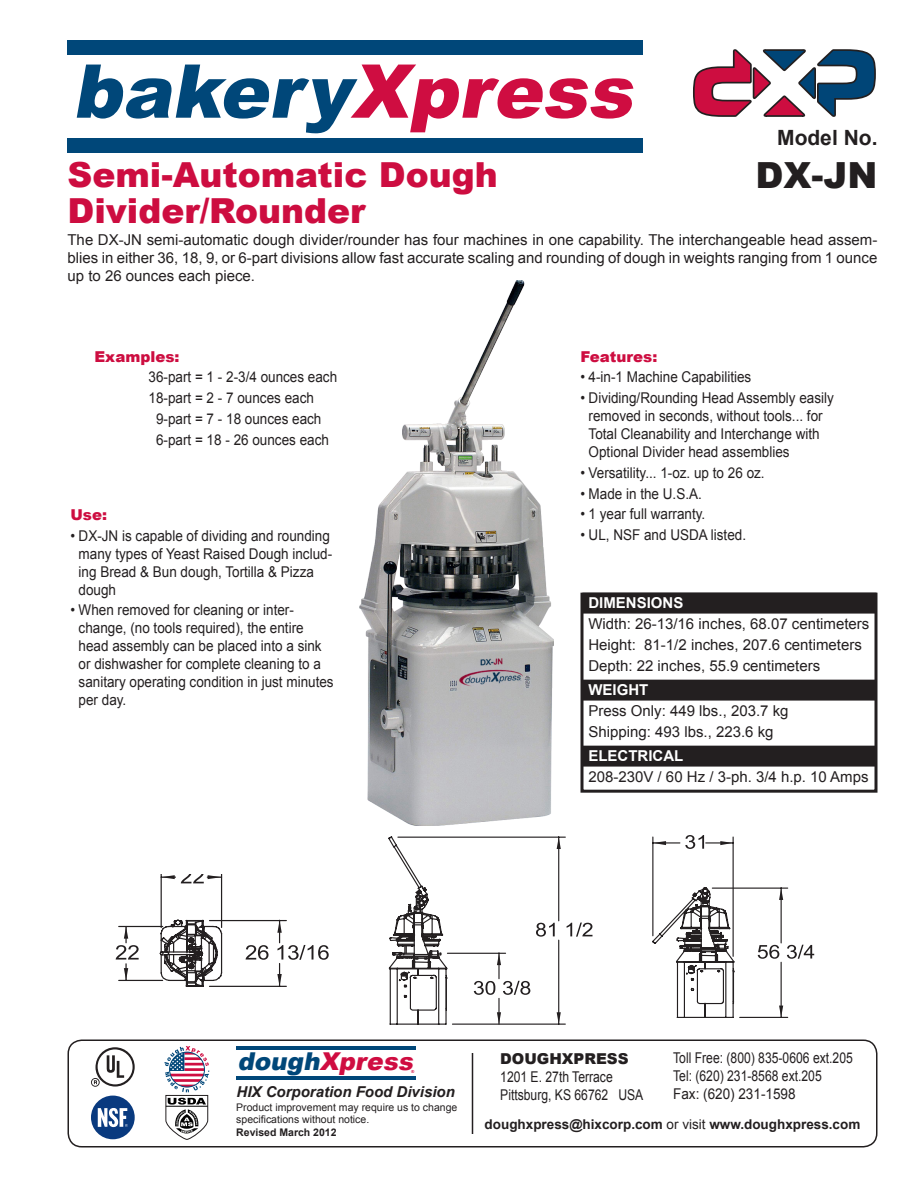
<style>
.page{position:relative;width:918px;height:1188px;background:#fff}
.page>*{position:absolute;margin:0;border:0;box-sizing:border-box;transform-origin:0 0}
.t1{font:900 36px "Arial";color:#231f20}
.t2{font:900 34.5px "Arial";color:#cd0d40}
.t3{font:italic 900 24.6px "Arial";color:#cf0d41}
.t4{font:700 21px "Arial";color:#231f20}
.Final_copy{font:15px/18px "Arial";color:#231f20;text-align:justify}
.t5{font:italic 700 15px "Arial";color:#231f20}
.t6{font:700 15px "Arial";color:#fff}
.bullet_header{font:900 15px "Arial";color:#cd0d40}
.t7{font:900 15px "Arial";color:#231f20}
.Final_bullets{font:14.85px/18px "Arial";color:#231f20;scale:.91 1}
.Final_bullets-2{font:14.85px/18px "Arial";color:#231f20;scale:.82 1}
.t8{font:700 13.5px "Arial";color:#231f20}
.t9{font:10.5px/12.6px "Arial";color:#231f20}
.t10{font:700 10.5px "Arial";color:#231f20}
.t11{font:900 4.2px "Arial";color:#cf0d41}
.s1{color:#004779}
.s2{font-weight:400}
</style>
<div class="page">
<hr style="left:472px;top:1053px;width:1px;height:81px;background:#231f20">
<hr style="left:236px;top:1046px;width:180px;height:4px;background:#004779">
<hr style="left:236px;top:1077px;width:180px;height:3px;background:#004779">
<svg style="left:693px;top:49px;width:183px;height:68px"></svg>
<div style="left:68px;top:1040px;width:810px;height:108px;border:2px solid #231f20;border-radius:14px"></div>
<svg style="left:77px;top:65px;width:556px;height:68px"></svg>
<div style="left:68px;top:40px;width:575px;height:15px;background:#004779"></div>
<div style="left:68px;top:138px;width:575px;height:15px;background:#004779"></div>
<div style="left:91px;top:1096px;width:44px;height:43px;background:#093a7f;border-radius:50%"></div>
<svg style="left:98px;top:1108px;width:30px;height:19px"></svg>
<svg style="left:91px;top:1047px;width:44px;height:40px"></svg>
<svg style="left:164px;top:1046px;width:45px;height:94px"></svg>
<img style="left:360px;top:280px;width:194px;height:546px">
<div style="left:583px;top:746px;width:292px;height:20px;background:#231f20"></div>
<div style="left:582px;top:746px;width:294px;height:21px;border:2px solid #231f20"></div>
<div style="left:583px;top:680px;width:292px;height:20px;background:#231f20"></div>
<div style="left:582px;top:680px;width:294px;height:21px;border:2px solid #231f20"></div>
<div style="left:583px;top:593px;width:293px;height:20px;background:#231f20"></div>
<div style="left:582px;top:593px;width:294px;height:21px;border:2px solid #231f20"></div>
<div style="left:580px;top:593px;width:298px;height:200px;border:3px solid #231f20"></div>
<hr style="left:209px;top:986px;width:77px;height:1px;background:#231f20">
<hr style="left:209px;top:920px;width:77px;height:1px;background:#231f20">
<svg style="left:246px;top:945px;width:23px;height:15px"></svg>
<svg style="left:277px;top:920px;width:52px;height:66px"></svg>
<svg style="left:158px;top:918px;width:65px;height:69px"></svg>
<hr style="left:161px;top:875px;width:1px;height:52px;background:#231f20">
<hr style="left:221px;top:875px;width:1px;height:52px;background:#231f20">
<svg style="left:161px;top:875px;width:14px;height:4px"></svg>
<svg style="left:181px;top:875px;width:40px;height:8px"></svg>
<hr style="left:119px;top:926px;width:44px;height:1px;background:#231f20">
<hr style="left:119px;top:980px;width:44px;height:1px;background:#231f20">
<svg style="left:116px;top:926px;width:23px;height:54px"></svg>
<svg style="left:652px;top:886px;width:83px;height:132px"></svg>
<svg style="left:720px;top:841px;width:13px;height:4px"></svg>
<svg style="left:653px;top:841px;width:13px;height:4px"></svg>
<hr style="left:733px;top:837px;width:1px;height:119px;background:#231f20">
<hr style="left:652px;top:837px;width:1px;height:99px;background:#231f20">
<hr style="left:706px;top:842px;width:27px;height:2px;background:#231f20">
<hr style="left:653px;top:842px;width:27px;height:2px;background:#231f20">
<svg style="left:685px;top:835px;width:19px;height:14px"></svg>
<svg style="left:779px;top:1006px;width:4px;height:11px"></svg>
<svg style="left:779px;top:889px;width:4px;height:11px"></svg>
<hr style="left:740px;top:1017px;width:48px;height:1px;background:#231f20">
<hr style="left:712px;top:888px;width:76px;height:1px;background:#231f20">
<hr style="left:781px;top:962px;width:1px;height:55px;background:#231f20">
<hr style="left:781px;top:888px;width:1px;height:55px;background:#231f20">
<svg style="left:758px;top:945px;width:21px;height:14px"></svg>
<svg style="left:787px;top:945px;width:27px;height:14px"></svg>
<svg style="left:557px;top:1012px;width:4px;height:12px"></svg>
<svg style="left:557px;top:838px;width:4px;height:11px"></svg>
<hr style="left:452px;top:1024px;width:113px;height:1px;background:#231f20">
<hr style="left:398px;top:837px;width:167px;height:1px;background:#231f20">
<hr style="left:558px;top:940px;width:1px;height:84px;background:#231f20">
<hr style="left:558px;top:837px;width:1px;height:84px;background:#231f20">
<svg style="left:536px;top:923px;width:19px;height:14px"></svg>
<svg style="left:567px;top:923px;width:25px;height:14px"></svg>
<svg style="left:497px;top:1012px;width:4px;height:12px"></svg>
<svg style="left:497px;top:959px;width:4px;height:6px"></svg>
<hr style="left:447px;top:953px;width:59px;height:1px;background:#231f20">
<hr style="left:498px;top:998px;width:2px;height:26px;background:#231f20">
<hr style="left:498px;top:953px;width:2px;height:26px;background:#231f20">
<svg style="left:474px;top:981px;width:21px;height:14px"></svg>
<svg style="left:503px;top:981px;width:27px;height:14px"></svg>
<svg style="left:388px;top:836px;width:60px;height:189px"></svg>
<h3 class="t4" style="left:777px;top:124px;width:102px">Model No.</h3>
<p class="t2" style="left:68px;top:149px;width:432px">Semi-Automatic Dough</p>
<p class="t1" style="left:756px;top:149px;width:124px">DX-JN</p>
<p class="t2" style="left:68px;top:185px;width:300px">Divider/Rounder</p>
<p class="Final_copy" style="left:68px;top:231px;width:811px">The DX-JN semi-automatic dough divider/rounder has four machines in one capability. The interchangeable head assem&shy;blies in either 36, 18, 9, or 6-part divisions allow fast accurate scaling and rounding of dough in weights ranging from 1 ounce up to 26 ounces each piece.</p>
<p class="bullet_header" style="left:94px;top:345px;width:87px">Examples:</p>
<p class="Final_bullets" style="left:148px;top:368px;width:209px">36-part = 1 - 2-3/4 ounces each</p>
<p class="Final_bullets" style="left:148px;top:389px;width:183px">18-part = 2 - 7 ounces each</p>
<p class="Final_bullets" style="left:156px;top:410px;width:183px">9-part = 7 - 18 ounces each</p>
<p class="Final_bullets" style="left:156px;top:430px;width:192px">6-part = 18 - 26 ounces each</p>
<p class="bullet_header" style="left:70px;top:504px;width:38px">Use:</p>
<p class="Final_bullets" style="left:79px;top:527px;width:280px;text-indent:-8px">• DX-JN is capable of dividing and rounding many types of Yeast Raised Dough includ&shy;ing Bread &amp; Bun dough, Tortilla &amp; Pizza dough</p>
<p class="Final_bullets" style="left:79px;top:601px;width:282px;text-indent:-8px">• When removed for cleaning or inter&shy;change, (no tools required), the entire head assembly can be placed into a sink or dishwasher for complete cleaning to a sanitary operating condition in just minutes per day.</p>
<p class="bullet_header" style="left:580px;top:345px;width:78px">Features:</p>
<p class="Final_bullets" style="left:580px;top:368px;width:189px">• 4-in-1 Machine Capabilities</p>
<p class="Final_bullets" style="left:589px;top:389px;width:271px;text-indent:-8px">• Dividing/Rounding Head Assembly easily removed in seconds, without tools... for Total Cleanability and Interchange with Optional Divider head assemblies</p>
<p class="Final_bullets" style="left:580px;top:464px;width:204px">• Versatility... 1-oz. up to 26 oz.</p>
<p class="Final_bullets" style="left:580px;top:484px;width:135px">• Made in the U.S.A.</p>
<p class="Final_bullets" style="left:580px;top:505px;width:139px">• 1 year full warranty.</p>
<p class="Final_bullets" style="left:580px;top:526px;width:184px">• UL, NSF and USDA listed.</p>
<p class="t6" style="left:588px;top:593px;width:97px">DIMENSIONS</p>
<p class="Final_copy" style="left:588px;top:615px;width:282px">Width: 26-13/16 inches, 68.07 centimeters</p>
<p class="Final_copy" style="left:588px;top:636px;width:275px">Height: 81-1/2 inches, 207.6 centimeters</p>
<p class="Final_copy" style="left:588px;top:657px;width:233px">Depth: 22 inches, 55.9 centimeters</p>
<p class="t6" style="left:588px;top:680px;width:61px">WEIGHT</p>
<p class="Final_copy" style="left:588px;top:702px;width:202px">Press Only: 449 lbs., 203.7 kg</p>
<p class="Final_copy" style="left:588px;top:723px;width:187px">Shipping: 493 lbs., 223.6 kg</p>
<p class="t6" style="left:588px;top:746px;width:96px">ELECTRICAL</p>
<p class="Final_copy" style="left:588px;top:768px;width:282px">208-230V / 60 Hz / 3-ph. 3/4 h.p. 10 Amps</p>
<h3 class="t3" style="left:237px;top:1043px;width:183px"><span class="s1">dough</span>Xpress</h3>
<p class="t11" style="left:411px;top:1069px;width:5px">®</p>
<p class="t5" style="left:237px;top:1082px;width:220px">HIX Corporation Food Division</p>
<p class="t9" style="left:236px;top:1101px;width:223px">Product improvement may require us to change specifications without notice.</p>
<p class="t10" style="left:236px;top:1125px;width:102px">Revised March 2012</p>
<p class="Final_bullets-2" style="left:673px;top:1049px;width:221px">Toll Free: (800) 835-0606 ext.205<br>Tel: (620) 231-8568 ext.205<br>Fax: (620) 231-1598</p>
<p class="t8" style="left:485px;top:1115px;width:377px">doughxpress@hixcorp.com <span class="s2">or visit</span> www.doughxpress.com</p>
<p class="t7" style="left:500px;top:1048px;width:130px">DOUGHXPRESS</p>
<p class="Final_bullets-2" style="left:500px;top:1068px;width:176px">1201 E. 27th Terrace<br>Pittsburg, KS 66762 USA</p>
</div>
